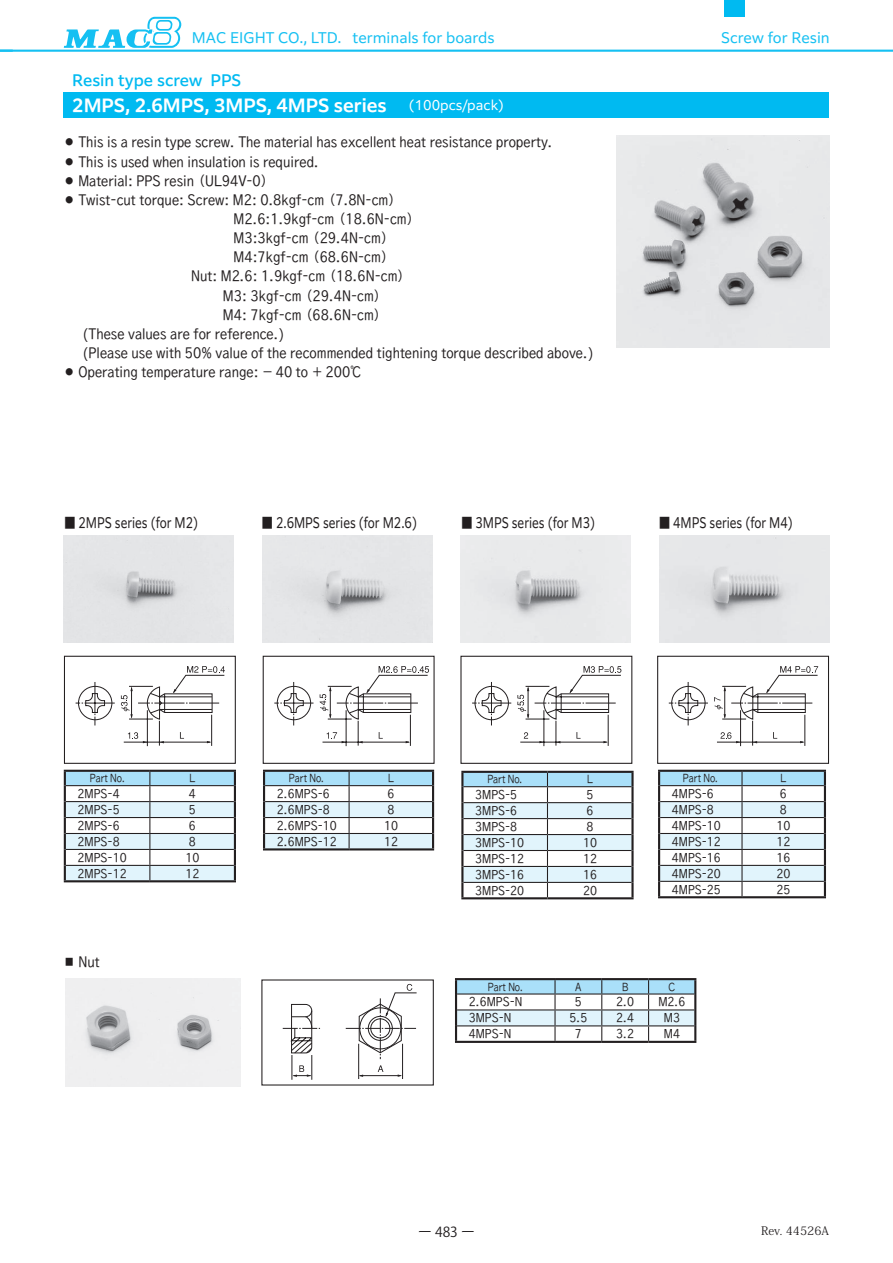
<style>
.page{position:relative;width:893px;height:1263px;background:#fff}
.page>*{position:absolute;margin:0;border:0;box-sizing:border-box;transform-origin:0 0}
.t1{font:700 16.95px "PUD Shin Go Pr 6 N De";color:#fff}
.t2{font:500 14.85px "PUD Shin Go Pr 6 N";color:#00baf1}
.t3{font:13.8px "TB Go Std R C8";color:#231f20;scale:.8 1}
.t4{font:13.8px "PUD Shin Go Pr 6 N";color:#231f20;scale:.8 1}
.t5{font:13.8px "PUD Shin Go Pr 6 N";color:#15c0f2}
.t6{font:13.8px "Koz Go Pr 6 N";color:#231f20}
.t7{font:12.75px "PUD Shin Go Pr 6 N";color:#fff}
.t8{font:11.7px "TB Go Std R C8";color:#231f20;scale:.8 1}
.t9{font:11.7px "Koz Min Pr 6 N";color:#231f20}
.t10{font:10.65px "TB Go Std R";color:#231f20;scale:.8 1}
</style>
<div class="page">
<div style="left:64px;top:93px;width:765px;height:25px;background:#00baf1"></div>
<hr style="left:0;top:50px;width:893px;height:2px;background:#15c0f2">
<svg style="left:64px;top:17px;width:117px;height:31px"></svg>
<div style="left:724px;top:0;width:20px;height:17px;background:#00baf1"></div>
<img style="left:617px;top:135px;width:212px;height:212px">
<img style="left:64px;top:536px;width:170px;height:106px">
<img style="left:262px;top:536px;width:170px;height:106px">
<img style="left:461px;top:536px;width:170px;height:106px">
<img style="left:659px;top:536px;width:170px;height:106px">
<img style="left:66px;top:978px;width:174px;height:109px">
<svg style="left:76px;top:666px;width:149px;height:80px"></svg>
<div style="left:64px;top:656px;width:172px;height:108px;border:1px solid #231f20"></div>
<svg style="left:274px;top:666px;width:155px;height:80px"></svg>
<div style="left:263px;top:656px;width:172px;height:108px;border:1px solid #231f20"></div>
<svg style="left:472px;top:666px;width:149px;height:80px"></svg>
<div style="left:460px;top:656px;width:172px;height:108px;border:1px solid #231f20"></div>
<svg style="left:669px;top:666px;width:149px;height:80px"></svg>
<div style="left:657px;top:656px;width:172px;height:108px;border:1px solid #231f20"></div>
<hr style="left:358px;top:1044px;width:1px;height:35px;background:#231f20">
<hr style="left:402px;top:1044px;width:1px;height:35px;background:#231f20">
<hr style="left:360px;top:1075px;width:41px;height:1px;background:#231f20">
<svg style="left:283px;top:1003px;width:37px;height:77px"></svg>
<svg style="left:378px;top:1065px;width:5px;height:7px"></svg>
<svg style="left:346px;top:984px;width:71px;height:75px"></svg>
<hr style="left:64px;top:770px;width:86px;height:2px;background:#231f20">
<hr style="left:150px;top:770px;width:86px;height:2px;background:#231f20">
<hr style="left:64px;top:880px;width:86px;height:2px;background:#231f20">
<hr style="left:150px;top:880px;width:86px;height:2px;background:#231f20">
<svg style="left:64px;top:771px;width:172px;height:110px"></svg>
<hr style="left:263px;top:770px;width:86px;height:2px;background:#231f20">
<hr style="left:349px;top:770px;width:85px;height:2px;background:#231f20">
<hr style="left:263px;top:848px;width:86px;height:2px;background:#231f20">
<hr style="left:349px;top:848px;width:85px;height:2px;background:#231f20">
<svg style="left:263px;top:771px;width:171px;height:78px"></svg>
<hr style="left:461px;top:771px;width:86px;height:2px;background:#231f20">
<hr style="left:547px;top:771px;width:87px;height:2px;background:#231f20">
<hr style="left:631px;top:773px;width:3px;height:14px;background:#231f20">
<hr style="left:631px;top:787px;width:3px;height:16px;background:#231f20">
<hr style="left:631px;top:803px;width:3px;height:16px;background:#231f20">
<hr style="left:631px;top:819px;width:3px;height:15px;background:#231f20">
<hr style="left:631px;top:834px;width:3px;height:16px;background:#231f20">
<hr style="left:631px;top:850px;width:3px;height:16px;background:#231f20">
<hr style="left:631px;top:866px;width:3px;height:16px;background:#231f20">
<hr style="left:631px;top:882px;width:3px;height:15px;background:#231f20">
<hr style="left:461px;top:897px;width:86px;height:2px;background:#231f20">
<hr style="left:547px;top:897px;width:87px;height:2px;background:#231f20">
<svg style="left:461px;top:772px;width:171px;height:125px"></svg>
<hr style="left:658px;top:770px;width:84px;height:2px;background:#231f20">
<hr style="left:742px;top:770px;width:84px;height:2px;background:#231f20">
<hr style="left:658px;top:896px;width:84px;height:2px;background:#231f20">
<hr style="left:742px;top:896px;width:84px;height:2px;background:#231f20">
<svg style="left:658px;top:771px;width:168px;height:125px"></svg>
<hr style="left:455px;top:978px;width:100px;height:2px;background:#231f20">
<hr style="left:555px;top:978px;width:47px;height:2px;background:#231f20">
<hr style="left:602px;top:978px;width:47px;height:2px;background:#231f20">
<hr style="left:649px;top:978px;width:47px;height:2px;background:#231f20">
<hr style="left:455px;top:1041px;width:100px;height:2px;background:#231f20">
<hr style="left:555px;top:1041px;width:47px;height:2px;background:#231f20">
<hr style="left:602px;top:1041px;width:47px;height:2px;background:#231f20">
<hr style="left:649px;top:1041px;width:47px;height:2px;background:#231f20">
<svg style="left:455px;top:979px;width:241px;height:62px"></svg>
<p class="t5" style="left:192px;top:31px;width:304px">MAC EIGHT CO., LTD. terminals for boards</p>
<p class="t5" style="left:721px;top:31px;width:110px">Screw for Resin</p>
<p class="t2" style="left:72px;top:72px;width:171px">Resin type screw PPS</p>
<p class="t1" style="left:72px;top:96px;width:316px">2MPS, 2.6MPS, 3MPS, 4MPS series</p>
<p class="t7" style="left:409px;top:98px;width:96px">(100pcs/pack)</p>
<p class="t3" style="left:64px;top:130px;width:612px">● This is a resin type screw. The material has excellent heat resistance property.</p>
<p class="t3" style="left:64px;top:150px;width:320px">● This is used when insulation is required.</p>
<p class="t3" style="left:64px;top:169px;width:262px">● Material: PPS resin（UL94V-0）</p>
<p class="t3" style="left:64px;top:188px;width:421px">● Twist-cut torque: Screw: M2: 0.8kgf-cm（7.8N-cm）</p>
<p class="t3" style="left:234px;top:207px;width:232px">M2.6:1.9kgf-cm（18.6N-cm）</p>
<p class="t3" style="left:234px;top:226px;width:200px">M3:3kgf-cm（29.4N-cm）</p>
<p class="t3" style="left:234px;top:245px;width:200px">M4:7kgf-cm（68.6N-cm）</p>
<p class="t3" style="left:191px;top:264px;width:273px">Nut: M2.6: 1.9kgf-cm（18.6N-cm）</p>
<p class="t3" style="left:223px;top:284px;width:204px">M3: 3kgf-cm（29.4N-cm）</p>
<p class="t3" style="left:223px;top:303px;width:204px">M4: 7kgf-cm（68.6N-cm）</p>
<p class="t3" style="left:81px;top:322px;width:257px">(These values are for reference.)</p>
<p class="t3" style="left:81px;top:341px;width:643px">(Please use with 50% value of the recommended tightening torque described above.)</p>
<p class="t3" style="left:64px;top:360px;width:374px">● Operating temperature range: − 40 to ＋ 200℃</p>
<p class="t4" style="left:64px;top:515px;width:169px">■ 2MPS series (for M2)</p>
<p class="t4" style="left:262px;top:515px;width:195px">■ 2.6MPS series (for M2.6)</p>
<p class="t4" style="left:461px;top:515px;width:169px">■ 3MPS series (for M3)</p>
<p class="t4" style="left:659px;top:515px;width:169px">■ 4MPS series (for M4)</p>
<p class="t10" style="left:90px;top:769px;width:46px">Part No.</p>
<p class="t10" style="left:189px;top:769px;width:9px">L</p>
<p class="t8" style="left:78px;top:784px;width:54px">2MPS-4</p>
<p class="t8" style="left:189px;top:784px;width:10px">4</p>
<p class="t8" style="left:78px;top:800px;width:54px">2MPS-5</p>
<p class="t8" style="left:189px;top:800px;width:10px">5</p>
<p class="t8" style="left:78px;top:816px;width:54px">2MPS-6</p>
<p class="t8" style="left:189px;top:816px;width:10px">6</p>
<p class="t8" style="left:78px;top:831px;width:54px">2MPS-8</p>
<p class="t8" style="left:189px;top:831px;width:10px">8</p>
<p class="t8" style="left:78px;top:847px;width:63px">2MPS-10</p>
<p class="t8" style="left:185px;top:847px;width:19px">10</p>
<p class="t8" style="left:78px;top:863px;width:63px">2MPS-12</p>
<p class="t8" style="left:185px;top:863px;width:19px">12</p>
<p class="t3" style="left:64px;top:950px;width:46px">■ Nut</p>
<p class="t10" style="left:289px;top:769px;width:46px">Part No.</p>
<p class="t10" style="left:388px;top:769px;width:9px">L</p>
<p class="t8" style="left:277px;top:784px;width:68px">2.6MPS-6</p>
<p class="t8" style="left:388px;top:784px;width:10px">6</p>
<p class="t8" style="left:277px;top:800px;width:68px">2.6MPS-8</p>
<p class="t8" style="left:388px;top:800px;width:10px">8</p>
<p class="t8" style="left:277px;top:816px;width:77px">2.6MPS-10</p>
<p class="t8" style="left:384px;top:816px;width:19px">10</p>
<p class="t8" style="left:277px;top:831px;width:77px">2.6MPS-12</p>
<p class="t8" style="left:384px;top:831px;width:19px">12</p>
<p class="t10" style="left:487px;top:770px;width:46px">Part No.</p>
<p class="t10" style="left:587px;top:770px;width:9px">L</p>
<p class="t8" style="left:475px;top:785px;width:54px">3MPS-5</p>
<p class="t8" style="left:586px;top:785px;width:10px">5</p>
<p class="t8" style="left:475px;top:801px;width:54px">3MPS-6</p>
<p class="t8" style="left:586px;top:801px;width:10px">6</p>
<p class="t8" style="left:475px;top:817px;width:54px">3MPS-8</p>
<p class="t8" style="left:586px;top:817px;width:10px">8</p>
<p class="t8" style="left:475px;top:833px;width:63px">3MPS-10</p>
<p class="t8" style="left:583px;top:833px;width:19px">10</p>
<p class="t8" style="left:475px;top:849px;width:63px">3MPS-12</p>
<p class="t8" style="left:583px;top:849px;width:19px">12</p>
<p class="t8" style="left:475px;top:864px;width:63px">3MPS-16</p>
<p class="t8" style="left:583px;top:864px;width:19px">16</p>
<p class="t8" style="left:475px;top:880px;width:63px">3MPS-20</p>
<p class="t8" style="left:583px;top:880px;width:19px">20</p>
<p class="t10" style="left:683px;top:769px;width:46px">Part No.</p>
<p class="t10" style="left:781px;top:769px;width:9px">L</p>
<p class="t8" style="left:672px;top:784px;width:54px">4MPS-6</p>
<p class="t8" style="left:780px;top:784px;width:10px">6</p>
<p class="t8" style="left:672px;top:800px;width:54px">4MPS-8</p>
<p class="t8" style="left:780px;top:800px;width:10px">8</p>
<p class="t8" style="left:672px;top:816px;width:63px">4MPS-10</p>
<p class="t8" style="left:776px;top:816px;width:19px">10</p>
<p class="t8" style="left:672px;top:831px;width:63px">4MPS-12</p>
<p class="t8" style="left:776px;top:831px;width:19px">12</p>
<p class="t8" style="left:672px;top:847px;width:63px">4MPS-16</p>
<p class="t8" style="left:776px;top:847px;width:19px">16</p>
<p class="t8" style="left:672px;top:863px;width:63px">4MPS-20</p>
<p class="t8" style="left:776px;top:863px;width:19px">20</p>
<p class="t8" style="left:672px;top:879px;width:63px">4MPS-25</p>
<p class="t8" style="left:776px;top:879px;width:19px">25</p>
<p class="t10" style="left:488px;top:977px;width:46px">Part No.</p>
<p class="t10" style="left:575px;top:977px;width:9px">A</p>
<p class="t10" style="left:622px;top:977px;width:9px">B</p>
<p class="t10" style="left:669px;top:977px;width:10px">C</p>
<p class="t8" style="left:469px;top:992px;width:69px">2.6MPS-N</p>
<p class="t8" style="left:575px;top:992px;width:10px">5</p>
<p class="t8" style="left:616px;top:992px;width:24px">2.0</p>
<p class="t8" style="left:658px;top:992px;width:35px">M2.6</p>
<p class="t8" style="left:469px;top:1008px;width:55px">3MPS-N</p>
<p class="t8" style="left:569px;top:1008px;width:24px">5.5</p>
<p class="t8" style="left:616px;top:1008px;width:24px">2.4</p>
<p class="t8" style="left:664px;top:1008px;width:22px">M3</p>
<p class="t8" style="left:469px;top:1024px;width:55px">4MPS-N</p>
<p class="t8" style="left:575px;top:1024px;width:10px">7</p>
<p class="t8" style="left:616px;top:1024px;width:24px">3.2</p>
<p class="t8" style="left:664px;top:1024px;width:22px">M4</p>
<p class="t6" style="left:418px;top:1224px;width:58px">ー 483 ー</p>
<p class="t9" style="left:761px;top:1224px;width:70px">Rev. 44526A</p>
</div>
